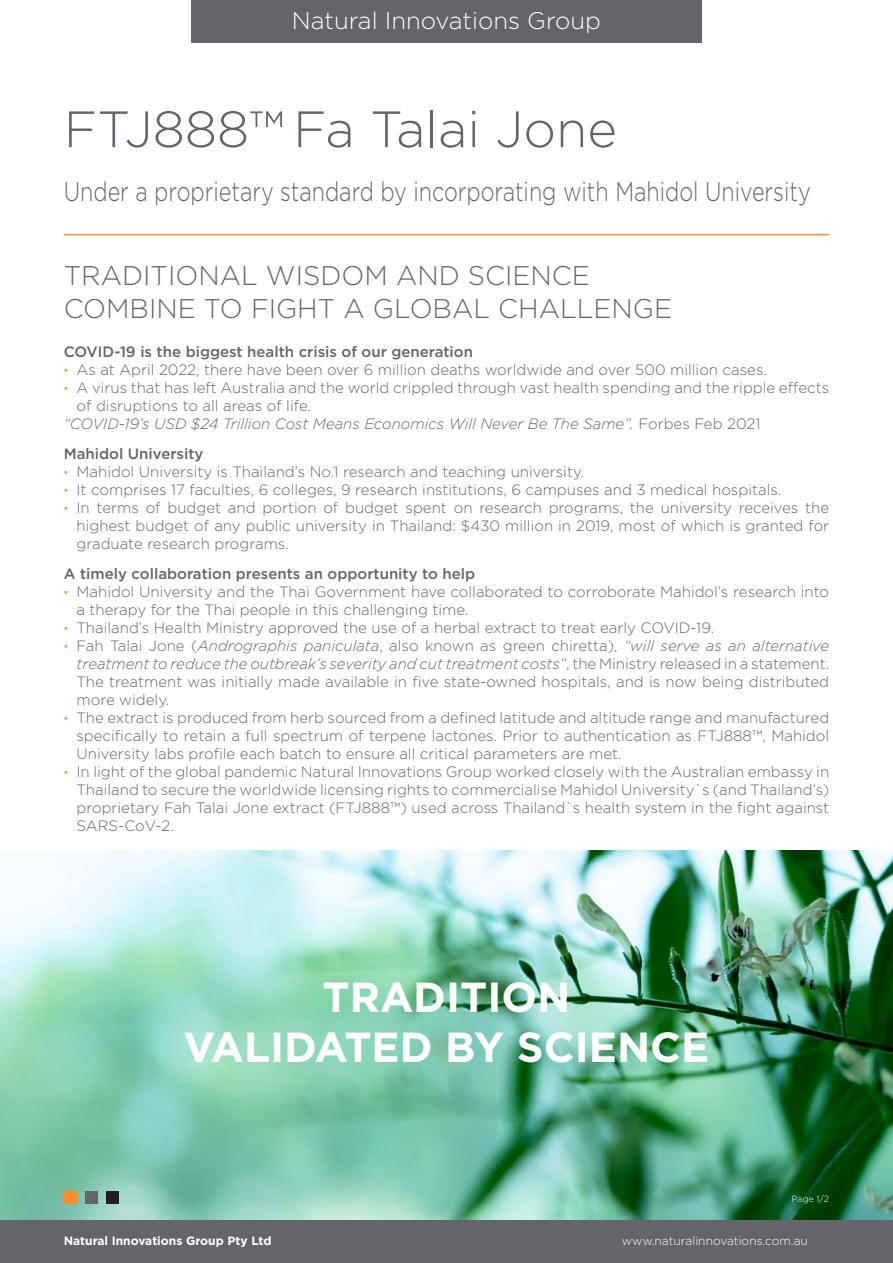
<style>
.page{position:relative;width:893px;height:1263px;background:#fff}
.page>*{position:absolute;margin:0;border:0;box-sizing:border-box;transform-origin:0 0}
.t1{font:300 51px "Gotham";color:#63656a}
.t2{font:700 42px "Gotham";color:#fff}
.t3{font:300 27px "Gotham";color:#63656a;scale:.8 1}
.t4{font:300 27px "Gotham";color:#63656a}
.t5{font:300 24px "Gotham";color:#fff}
.t6{font:300 15px/18px "Gotham";color:#63656a;text-align:justify}
.t7{font:500 15px "Gotham";color:#63656a}
.t8{font:italic 300 15px "Gotham";color:#63656a}
.t9{font:300 12px "Gotham";color:#fff}
.t10{font:700 12px "Gotham";color:#fff}
.t11{font:300 9px "Gotham";color:#fff}
.s1{font-weight:700;color:#ff8c2b}
.s2{font-style:normal}
.s3{font-style:italic}
</style>
<div class="page">
<img style="left:0;top:850px;width:893px;height:370px">
<hr style="left:64px;top:234px;width:765px;height:1px;background:#ff8c2b">
<div style="left:0;top:1220px;width:893px;height:43px;background:#63656a"></div>
<div style="left:64px;top:1191px;width:13px;height:12px;background:#ff8c2b"></div>
<div style="left:85px;top:1191px;width:13px;height:12px;background:#63656a"></div>
<div style="left:106px;top:1191px;width:13px;height:12px;background:#231f20"></div>
<div style="left:191px;top:0;width:511px;height:43px;background:#63656a"></div>
<p class="t5" style="left:292px;top:6px;width:311px">Natural Innovations Group</p>
<p class="t1" style="left:64px;top:98px;width:555px">FTJ888™ Fa Talai Jone</p>
<p class="t3" style="left:64px;top:175px;width:935px">Under a proprietary standard by incorporating with Mahidol University</p>
<p class="t4" style="left:64px;top:259px;width:528px">TRADITIONAL WISDOM AND SCIENCE</p>
<p class="t4" style="left:64px;top:292px;width:610px">COMBINE TO FIGHT A GLOBAL CHALLENGE</p>
<p class="t7" style="left:64px;top:342px;width:411px">COVID-19 is the biggest health crisis of our generation</p>
<p class="t6" style="left:64px;top:360px;width:705px"><span class="s1">·</span> As at April 2022, there have been over 6 million deaths worldwide and over 500 million cases.</p>
<p class="t6" style="left:77px;top:378px;width:754px;text-indent:-13px"><span class="s1">·</span> A virus that has left Australia and the world crippled through vast health spending and the ripple effects of disruptions to all areas of life.</p>
<p class="t8" style="left:64px;top:414px;width:698px">“COVID-19’s USD $24 Trillion Cost Means Economics Will Never Be The Same”. <span class="s2">Forbes Feb 2021</span></p>
<p class="t7" style="left:64px;top:444px;width:141px">Mahidol University</p>
<p class="t6" style="left:64px;top:462px;width:522px"><span class="s1">·</span> Mahidol University is Thailand’s No.1 research and teaching university.</p>
<p class="t6" style="left:64px;top:480px;width:719px"><span class="s1">·</span> It comprises 17 faculties, 6 colleges, 9 research institutions, 6 campuses and 3 medical hospitals.</p>
<p class="t6" style="left:77px;top:498px;width:754px;text-indent:-13px"><span class="s1">·</span> In terms of budget and portion of budget spent on research programs, the university receives the highest budget of any public university in Thailand: $430 million in 2019, most of which is granted for graduate research programs.</p>
<p class="t7" style="left:64px;top:564px;width:413px">A timely collaboration presents an opportunity to help</p>
<p class="t6" style="left:77px;top:582px;width:754px;text-indent:-13px"><span class="s1">·</span> Mahidol University and the Thai Government have collaborated to corroborate Mahidol’s research into a therapy for the Thai people in this challenging time.</p>
<p class="t6" style="left:64px;top:618px;width:652px"><span class="s1">·</span> Thailand’s Health Ministry approved the use of a herbal extract to treat early COVID-19.</p>
<p class="t6" style="left:77px;top:636px;width:754px;text-indent:-13px"><span class="s1">·</span> Fah Talai Jone (<span class="s3">Andrographis paniculata</span>, also known as green chiretta), <span class="s3">“will serve as an alternative treatment to reduce the outbreak’s severity and cut treatment costs”</span>, the Ministry released in a statement.<br>The treatment was initially made available in five state-owned hospitals, and is now being distributed more widely.</p>
<p class="t6" style="left:77px;top:708px;width:754px;text-indent:-13px"><span class="s1">·</span> The extract is produced from herb sourced from a defined latitude and altitude range and manufactured specifically to retain a full spectrum of terpene lactones. Prior to authentication as FTJ888™, Mahidol University labs profile each batch to ensure all critical parameters are met.</p>
<p class="t6" style="left:77px;top:762px;width:754px;text-indent:-13px"><span class="s1">·</span> In light of the global pandemic Natural Innovations Group worked closely with the Australian embassy in Thailand to secure the worldwide licensing rights to commercialise Mahidol University`s (and Thailand’s) proprietary Fah Talai Jone extract (FTJ888™) used across Thailand`s health system in the fight against SARS-CoV-2.</p>
<p class="t2" style="left:322px;top:971px;width:249px">TRADITION</p>
<p class="t2" style="left:184px;top:1022px;width:527px">VALIDATED BY SCIENCE</p>
<p class="t11" style="left:792px;top:1193px;width:39px">Page 1/2</p>
<p class="t10" style="left:64px;top:1233px;width:209px">Natural Innovations Group Pty Ltd</p>
<p class="t9" style="left:622px;top:1233px;width:187px">www.naturalinnovations.com.au</p>
</div>
